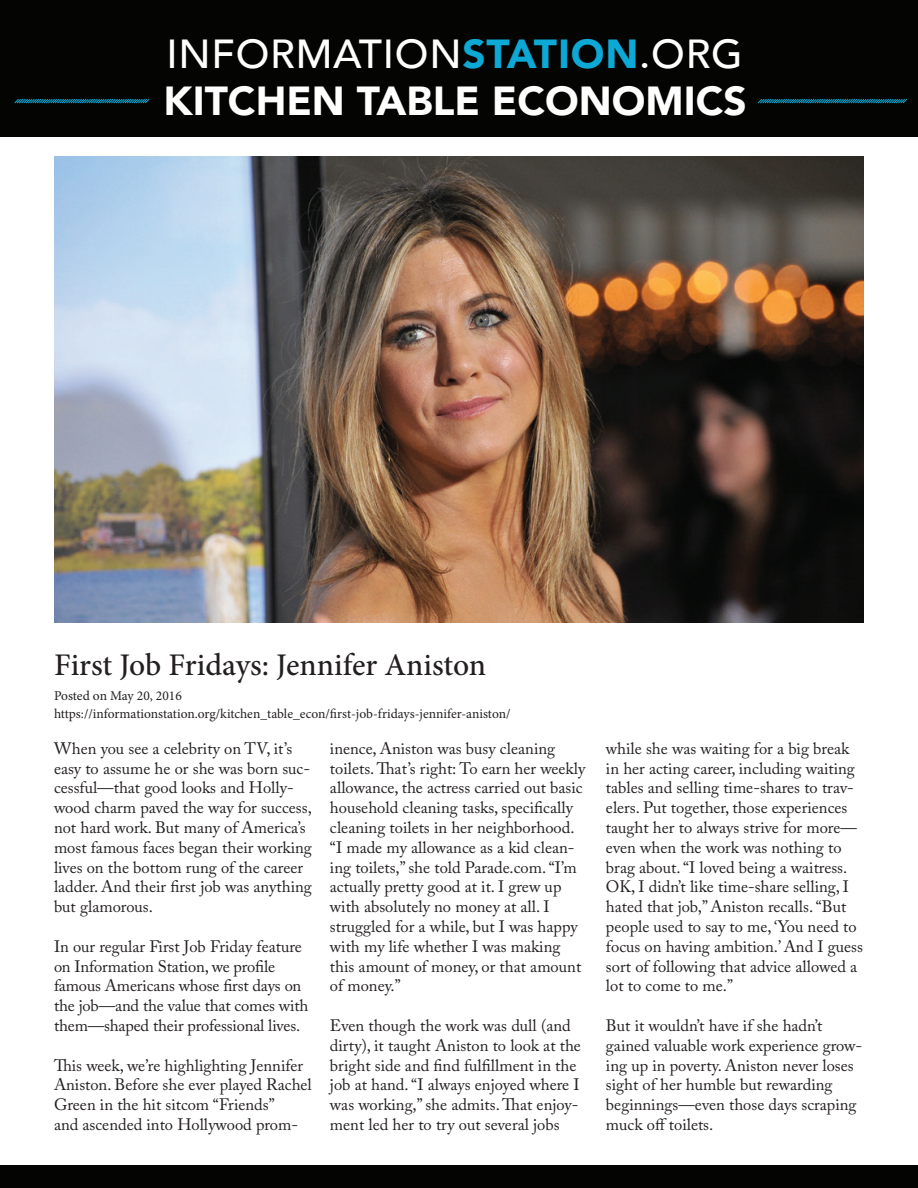
<style>
.page{position:relative;width:918px;height:1188px;background:#fff}
.page>*{position:absolute;margin:0;border:0;box-sizing:border-box;transform-origin:0 0}
.t1{font:900 40.5px/46.5px "Avenir";color:#fff}
.t2{font:500 31.5px "Minion Pro";letter-spacing:-.005em;color:#231f20}
.t3{font:16.5px/19.8px "Adobe Caslon Pro";color:#231f20}
.t4{font:13.5px/18px "Minion Pro";letter-spacing:-.005em;color:#231f20}
.s1{font-weight:500}
.s2{color:#0da9d6}
</style>
<div class="page">
<div style="left:0;top:0;width:918px;height:137px;background:#040503"></div>
<svg style="left:14px;top:99px;width:136px;height:5px"></svg>
<svg style="left:757px;top:99px;width:151px;height:5px"></svg>
<div style="left:0;top:1166px;width:918px;height:22px;background:#040503"></div>
<img style="left:54px;top:156px;width:810px;height:467px">
<h1 class="t1" style="left:164px;top:30px;width:585px"><span class="s1">INFORMATION</span><span class="s2">STATION</span><span class="s1">.ORG<br></span>KITCHEN TABLE ECONOMICS</h1>
<h2 class="t2" style="left:54px;top:643px;width:434px">First Job Fridays: Jennifer Aniston</h2>
<p class="t4" style="left:54px;top:687px;width:458px">Posted on May 20, 2016 https://informationstation.org/kitchen_table_econ/first-job-fridays-jennifer-aniston/</p>
<p class="t3" style="left:54px;top:738px;width:259px">When you see a celebrity on TV, it’s easy to assume he or she was born suc&shy;cessful—that good looks and Holly&shy;wood charm paved the way for success, not hard work. But many of America’s most famous faces began their working lives on the bottom rung of the career ladder. And their first job was anything but glamorous.</p>
<p class="t3" style="left:54px;top:936px;width:256px">In our regular First Job Friday feature on Information Station, we profile famous Americans whose first days on the job—and the value that comes with them—shaped their professional lives.</p>
<p class="t3" style="left:54px;top:1055px;width:259px">This week, we’re highlighting Jennifer Aniston. Before she ever played Rachel Green in the hit sitcom “Friends”<br>and ascended into Hollywood prom-</p>
<p class="t3" style="left:330px;top:738px;width:257px">inence, Aniston was busy cleaning toilets. That’s right: To earn her weekly allowance, the actress carried out basic household cleaning tasks, specifically cleaning toilets in her neighborhood. “I made my allowance as a kid clean&shy;ing toilets,” she told Parade.com. “I’m actually pretty good at it. I grew up with absolutely no money at all. I struggled for a while, but I was happy with my life whether I was making this amount of money, or that amount of money.”</p>
<p class="t3" style="left:330px;top:1015px;width:252px">Even though the work was dull (and dirty), it taught Aniston to look at the bright side and find fulfillment in the job at hand. “I always enjoyed where I was working,” she admits. That enjoy&shy;ment led her to try out several jobs</p>
<p class="t3" style="left:606px;top:738px;width:259px">while she was waiting for a big break in her acting career, including waiting tables and selling time-shares to trav&shy;elers. Put together, those experiences taught her to always strive for more— even when the work was nothing to brag about. “I loved being a waitress.<br>OK, I didn’t like time-share selling, I hated that job,” Aniston recalls. “But people used to say to me, ‘You need to focus on having ambition.’ And I guess sort of following that advice allowed a lot to come to me.”</p>
<p class="t3" style="left:606px;top:1015px;width:258px">But it wouldn’t have if she hadn’t gained valuable work experience grow&shy;ing up in poverty. Aniston never loses sight of her humble but rewarding beginnings—even those days scraping muck off toilets.</p>
</div>
